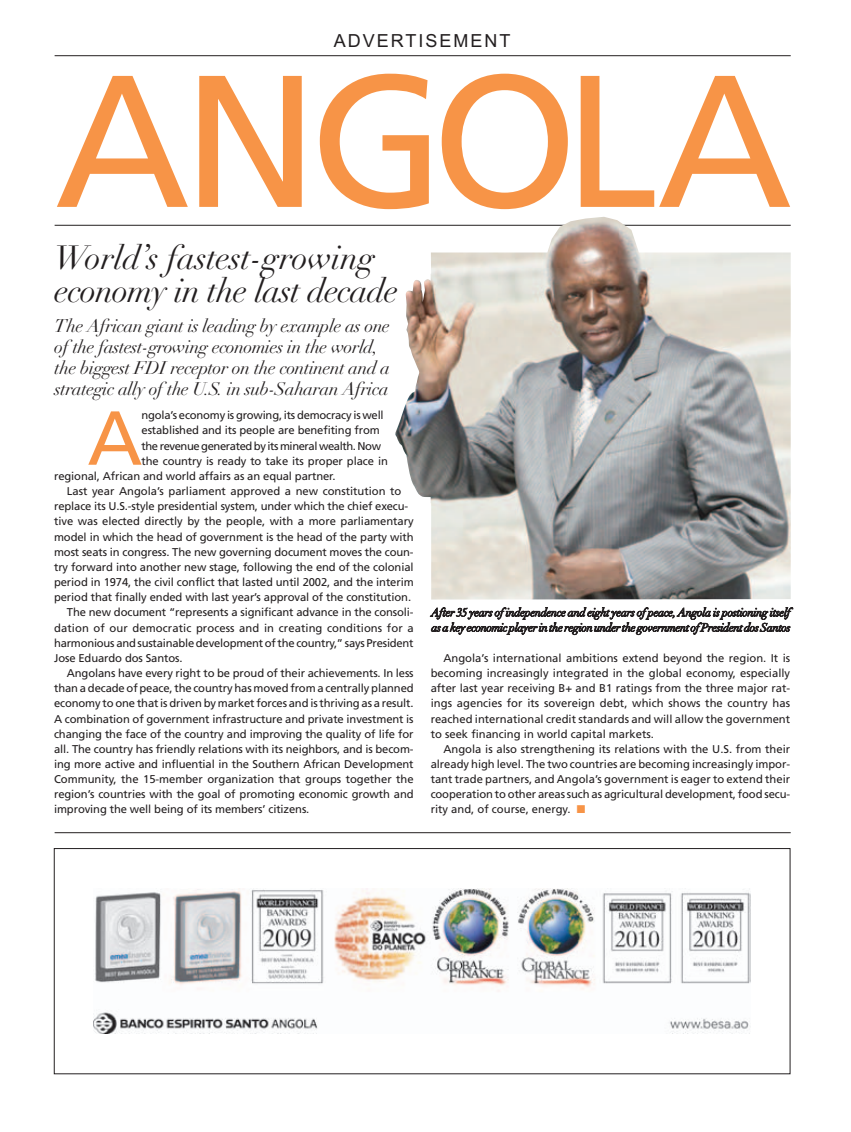
<style>
.page{position:relative;width:851px;height:1132px;background:#fff}
.page>*{position:absolute;margin:0;border:0;box-sizing:border-box;transform-origin:0 0}
.t1{font:187.5px "Frutiger";letter-spacing:-.045em;color:#f79447}
.t2{font:76.35px "Frutiger";color:#f79447}
.t3{font:italic 33px/33px "Didot";letter-spacing:-.025em;color:#231f20}
.t4{font:italic 18px/21px "Didot";letter-spacing:-.025em;color:#231f20}
.t5{font:18px "Arial MS";letter-spacing:.11em;color:#231f20}
.t6{font:11.25px/15.1px "Frutiger";letter-spacing:-.01em;color:#231f20;text-align:justify}
.t7{font:italic 11.25px/15.1px "Didot";letter-spacing:-.025em;color:#231f20}
.t8{font:11.25px "Frutiger";letter-spacing:-.035em;color:#231f20}
.s1{color:#f79447}
</style>
<div class="page">
<hr style="left:55px;top:225px;width:735px;height:1px;background:#231f20">
<hr style="left:55px;top:55px;width:735px;height:1px;background:#231f20">
<img style="left:94px;top:888px;width:656px;height:145px">
<div style="left:54px;top:848px;width:736px;height:225px;border:1px solid #231f20"></div>
<hr style="left:55px;top:832px;width:735px;height:1px;background:#231f20">
<img style="left:395px;top:217px;width:395px;height:382px">
<h3 class="t5" style="left:334px;top:34px;width:178px">ADVERTISEMENT</h3>
<h1 class="t1" style="left:55px;top:66px;width:739px">ANGOLA</h1>
<h3 class="t3" style="left:55px;top:245px;width:345px">World’s fastest-growing economy in the last decade</h3>
<h3 class="t4" style="left:55px;top:317px;width:337px">The African giant is leading by example as one of the fastest-growing economies in the world, the biggest FDI receptor on the continent and a strategic ally of the U.S. in sub-Saharan Africa</h3>
<h2 class="t2" style="left:87px;top:407px;width:57px">A</h2>
<p class="t6" style="left:141px;top:408px;width:244px">ngola’s economy is growing, its democracy is well</p>
<p class="t6" style="left:141px;top:423px;width:240px">established and its people are benefiting from</p>
<p class="t8" style="left:141px;top:441px;width:241px">the revenue generated by its mineral wealth. Now</p>
<p class="t6" style="left:141px;top:454px;width:248px">the country is ready to take its proper place in</p>
<p class="t6" style="left:54px;top:469px;width:283px">regional, African and world affairs as an equal partner.</p>
<p class="t6" style="left:67px;top:484px;width:336px">Last year Angola’s parliament approved a new constitution to</p>
<p class="t6" style="left:54px;top:499px;width:356px">replace its U.S.-style presidential system, under which the chief execu-</p>
<p class="t6" style="left:54px;top:514px;width:361px">tive was elected directly by the people, with a more parliamentary</p>
<p class="t6" style="left:54px;top:529px;width:361px">model in which the head of government is the head of the party with</p>
<p class="t6" style="left:54px;top:545px;width:361px">most seats in congress. The new governing document moves the coun-</p>
<p class="t6" style="left:54px;top:560px;width:361px">try forward into another new stage, following the end of the colonial</p>
<p class="t6" style="left:54px;top:575px;width:361px">period in 1974, the civil conflict that lasted until 2002, and the interim</p>
<p class="t6" style="left:54px;top:590px;width:358px">period that finally ended with last year’s approval of the constitution.</p>
<p class="t6" style="left:67px;top:605px;width:348px">The new document “represents a significant advance in the consoli-</p>
<p class="t6" style="left:54px;top:620px;width:361px">dation of our democratic process and in creating conditions for a</p>
<p class="t6" style="left:54px;top:636px;width:361px">harmonious and sustainable development of the country,” says President</p>
<p class="t6" style="left:54px;top:651px;width:130px">Jose Eduardo dos Santos.</p>
<p class="t6" style="left:67px;top:666px;width:348px">Angolans have every right to be proud of their achievements. In less</p>
<p class="t6" style="left:54px;top:681px;width:361px">than a decade of peace, the country has moved from a centrally planned</p>
<p class="t6" style="left:54px;top:696px;width:361px">economy to one that is driven by market forces and is thriving as a result.</p>
<p class="t6" style="left:54px;top:711px;width:361px">A combination of government infrastructure and private investment is</p>
<p class="t6" style="left:54px;top:726px;width:361px">changing the face of the country and improving the quality of life for</p>
<p class="t6" style="left:54px;top:742px;width:361px">all. The country has friendly relations with its neighbors, and is becom-</p>
<p class="t6" style="left:54px;top:757px;width:361px">ing more active and influential in the Southern African Development</p>
<p class="t6" style="left:54px;top:772px;width:361px">Community, the 15-member organization that groups together the</p>
<p class="t6" style="left:54px;top:787px;width:361px">region’s countries with the goal of promoting economic growth and</p>
<p class="t6" style="left:54px;top:802px;width:257px">improving the well being of its members’ citizens.</p>
<p class="t7" style="left:431px;top:605px;width:360px">After 35 years of independence and eight years of peace, Angola is postioning itself as a key economic player in the region under the government of President dos Santos</p>
<p class="t6" style="left:430px;top:651px;width:361px;text-indent:13px">Angola’s international ambitions extend beyond the region. It is becoming increasingly integrated in the global economy, especially after last year receiving B+ and B1 ratings from the three major rat&shy;ings agencies for its sovereign debt, which shows the country has reached international credit standards and will allow the government to seek financing in world capital markets.</p>
<p class="t6" style="left:430px;top:742px;width:361px;text-indent:13px">Angola is also strengthening its relations with the U.S. from their already high level. The two countries are becoming increasingly impor&shy;tant trade partners, and Angola’s government is eager to extend their cooperation to other areas such as agricultural development, food secu&shy;rity and, of course, energy. <span class="s1">■</span></p>
</div>
